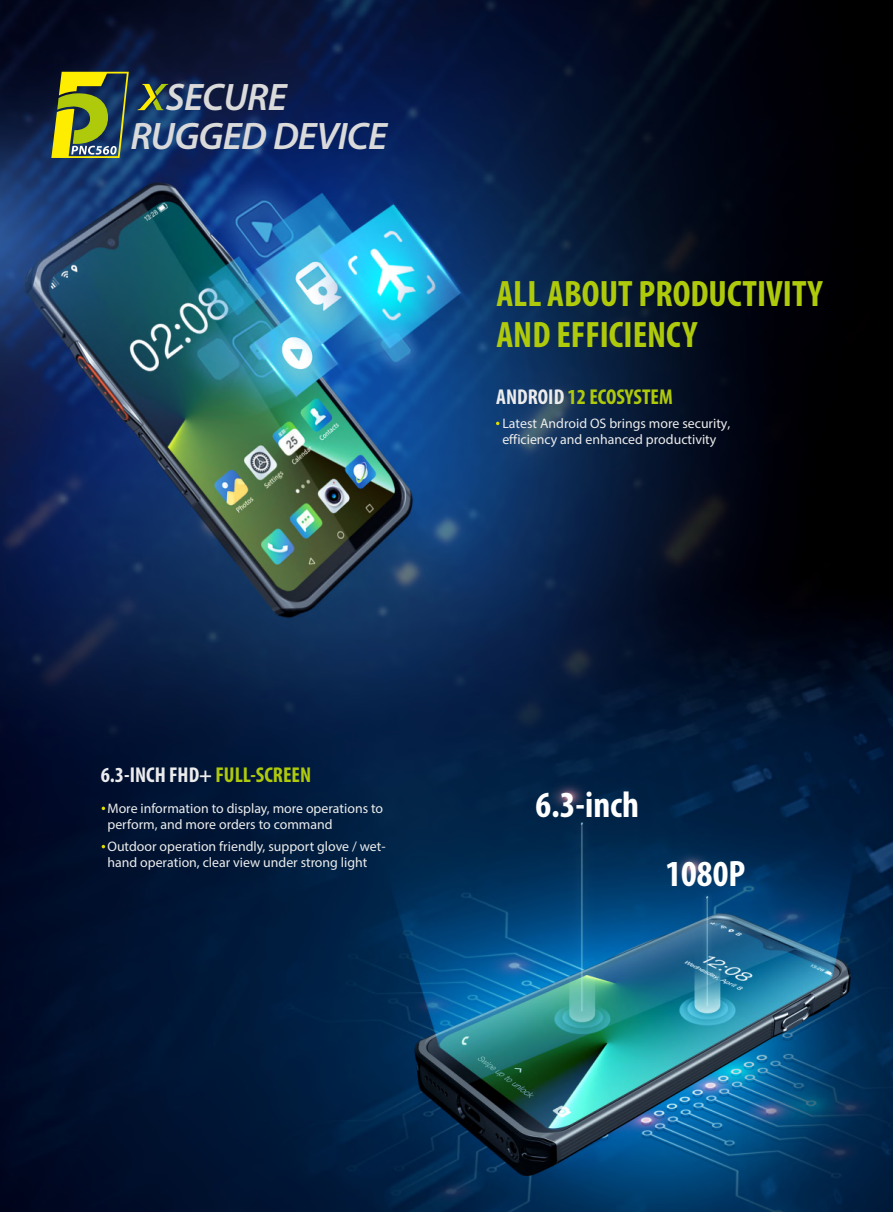
<style>
.page{position:relative;width:893px;height:1212px;background:#fff}
.page>*{position:absolute;margin:0;border:0;box-sizing:border-box;transform-origin:0 0}
.t1{font:italic 600 38.4px/38.5px "Myriad Pro";letter-spacing:-.02em;color:#dadada}
.t2{font:700 condensed 36.9px/40.5px "Myriad Pro";color:#afca0b}
.t3{font:700 condensed 36.9px "Myriad Pro";color:#fff}
.t4{font:700 condensed 21.6px "Myriad Pro";color:#ececec}
.t5{font:700 condensed 21.6px "Myriad Pro";color:#afca0b}
.t6{font:13.8px/16.6px "Myriad Pro";color:#ececec}
.s1{color:#ececec}
.s2{color:#afca0b}
</style>
<div class="page">
<img style="left:0;top:0;width:893px;height:1212px">
<svg style="left:51px;top:72px;width:78px;height:86px"></svg>
<svg style="left:137px;top:84px;width:31px;height:26px"></svg>
<h1 class="t1" style="left:130px;top:77px;width:258px;text-indent:36px">SECURE<br>RUGGED DEVICE</h1>
<h2 class="t2" style="left:496px;top:273px;width:328px">ALL ABOUT PRODUCTIVITY<br>AND EFFICIENCY</h2>
<h3 class="t5" style="left:496px;top:383px;width:178px"><span class="s1">ANDROID</span> 12 ECOSYSTEM</h3>
<p class="t6" style="left:502px;top:415px;width:230px;line-height:16px">Latest Android OS brings more security, efficiency and enhanced productivity</p>
<h3 class="t4" style="left:101px;top:761px;width:212px">6.3-INCH FHD+ <span class="s2">FULL-SCREEN</span></h3>
<p class="t6" style="left:107px;top:799px;width:277px">More information to display, more operations to perform, and more orders to command</p>
<p class="t6" style="left:107px;top:837px;width:280px">Outdoor operation friendly, support glove / wet&shy;hand operation, clear view under strong light</p>
<h2 class="t3" style="left:536px;top:781px;width:105px">6.3-inch</h2>
<h2 class="t3" style="left:665px;top:850px;width:81px">1080P</h2>
</div>
